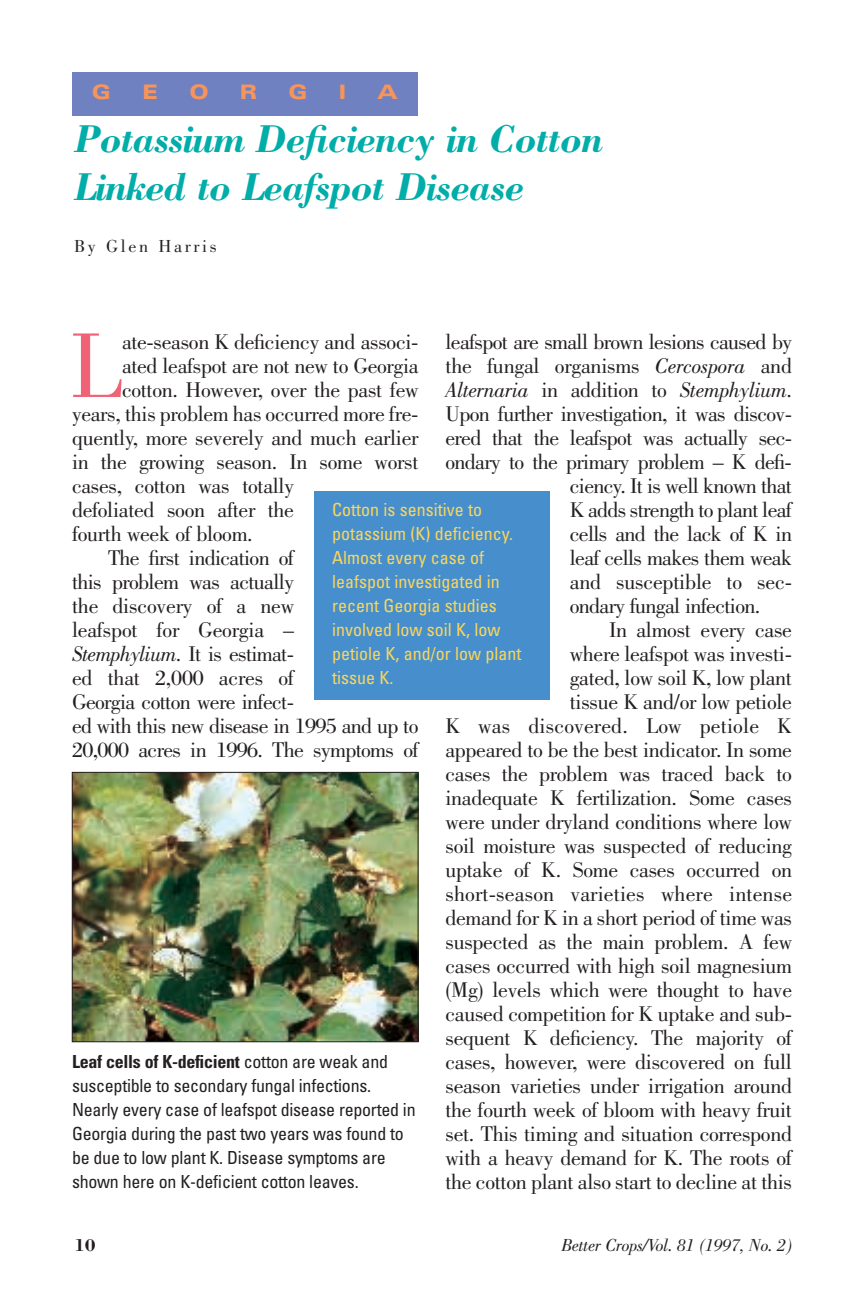
<style>
.page{position:relative;width:864px;height:1296px;background:#fff}
.page>*{position:absolute;margin:0;border:0;box-sizing:border-box;transform-origin:0 0}
.t1{font:95px "Bodoni";color:#f06377}
.t2{font:italic 700 40px/48px "Bodoni";letter-spacing:-.03em;color:#00ada8}
.t3{font:22px "Bodoni";letter-spacing:-.015em;color:#231f20}
.t4{font:22px "Bodoni";letter-spacing:.005em;color:#231f20}
.t5{font:italic 22px "Bodoni";letter-spacing:-.02em;color:#231f20}
.t6{font:900 expanded 20px "Univers";color:#f7945b}
.t7{font:condensed 18px/24px "Univers";letter-spacing:-.015em;color:#231f20}
.t8{font:condensed 18px/24px "Univers";color:#fed559}
.t9{font:italic 18px "Bodoni";letter-spacing:-.015em;color:#231f20}
.t10{font:18px "Bodoni";letter-spacing:.15em;color:#231f20}
.t11{font:700 18px "Bodoni";color:#231f20}
.s1{font-style:italic}
.s2{font-style:normal}
.s3{font-weight:700}
</style>
<div class="page">
<div style="left:72px;top:72px;width:346px;height:43px;background:#6f81c0"></div>
<div style="left:314px;top:491px;width:236px;height:209px;background:#468fcc"></div>
<img style="left:74px;top:774px;width:342px;height:266px">
<div style="left:72px;top:772px;width:346px;height:270px;border:1px solid #231f20"></div>
<p class="t6" style="left:92px;top:84px;width:21px">G</p>
<p class="t6" style="left:142px;top:84px;width:18px">E</p>
<p class="t6" style="left:189px;top:84px;width:21px">O</p>
<p class="t6" style="left:240px;top:84px;width:19px">R</p>
<p class="t6" style="left:288px;top:84px;width:21px">G</p>
<p class="t6" style="left:339px;top:84px;width:9px">I</p>
<p class="t6" style="left:377px;top:84px;width:22px">A</p>
<h2 class="t2" style="left:74px;top:119px;width:530px">Potassium Deficiency in Cotton<br>Linked to Leafspot Disease</h2>
<p class="t10" style="left:74px;top:239px;width:144px">By Glen Harris</p>
<h1 class="t1" style="left:70px;top:331px;width:54px">L</h1>
<p class="t3" style="left:122px;top:334px;width:298px">ate-season K deficiency and associ-</p>
<p class="t3" style="left:446px;top:334px;width:348px">leafspot are small brown lesions caused by</p>
<p class="t3" style="left:446px;top:358px;width:348px">the fungal organisms <span class="s1">Cercospora</span> and</p>
<p class="t5" style="left:446px;top:382px;width:348px">Alternaria <span class="s2">in addition to</span> Stemphylium<span class="s2">.</span></p>
<p class="t3" style="left:446px;top:406px;width:348px">Upon further investigation, it was discov-</p>
<p class="t3" style="left:446px;top:430px;width:348px">ered that the leafspot was actually sec-</p>
<p class="t3" style="left:446px;top:454px;width:348px">ondary to the primary problem – K defi-</p>
<p class="t3" style="left:570px;top:478px;width:224px">ciency. It is well known that</p>
<p class="t3" style="left:570px;top:502px;width:224px">K adds strength to plant leaf</p>
<p class="t3" style="left:570px;top:526px;width:224px">cells and the lack of K in</p>
<p class="t3" style="left:570px;top:550px;width:224px">leaf cells makes them weak</p>
<p class="t3" style="left:570px;top:574px;width:224px">and susceptible to sec-</p>
<p class="t3" style="left:570px;top:598px;width:192px">ondary fungal infection.</p>
<p class="t3" style="left:609px;top:622px;width:184px">In almost every case</p>
<p class="t3" style="left:570px;top:646px;width:224px">where leafspot was investi-</p>
<p class="t3" style="left:570px;top:670px;width:224px">gated, low soil K, low plant</p>
<p class="t3" style="left:570px;top:694px;width:224px">tissue K and/or low petiole</p>
<p class="t4" style="left:446px;top:718px;width:348px">K was discovered. Low petiole K</p>
<p class="t3" style="left:446px;top:742px;width:348px">appeared to be the best indicator. In some</p>
<p class="t3" style="left:446px;top:766px;width:348px">cases the problem was traced back to</p>
<p class="t3" style="left:446px;top:790px;width:348px">inadequate K fertilization. Some cases</p>
<p class="t3" style="left:446px;top:814px;width:348px">were under dryland conditions where low</p>
<p class="t3" style="left:446px;top:838px;width:348px">soil moisture was suspected of reducing</p>
<p class="t3" style="left:446px;top:862px;width:348px">uptake of K. Some cases occurred on</p>
<p class="t4" style="left:446px;top:886px;width:348px">short-season varieties where intense</p>
<p class="t3" style="left:446px;top:910px;width:348px">demand for K in a short period of time was</p>
<p class="t3" style="left:446px;top:934px;width:348px">suspected as the main problem. A few</p>
<p class="t3" style="left:446px;top:958px;width:348px">cases occurred with high soil magnesium</p>
<p class="t3" style="left:446px;top:982px;width:348px">(Mg) levels which were thought to have</p>
<p class="t3" style="left:446px;top:1006px;width:348px">caused competition for K uptake and sub-</p>
<p class="t3" style="left:446px;top:1030px;width:348px">sequent K deficiency. The majority of</p>
<p class="t3" style="left:446px;top:1054px;width:348px">cases, however, were discovered on full</p>
<p class="t3" style="left:446px;top:1078px;width:348px">season varieties under irrigation around</p>
<p class="t3" style="left:446px;top:1102px;width:348px">the fourth week of bloom with heavy fruit</p>
<p class="t3" style="left:446px;top:1126px;width:348px">set. This timing and situation correspond</p>
<p class="t3" style="left:446px;top:1150px;width:348px">with a heavy demand for K. The roots of</p>
<p class="t3" style="left:446px;top:1174px;width:348px">the cotton plant also start to decline at this</p>
<p class="t3" style="left:122px;top:358px;width:298px">ated leafspot are not new to Georgia</p>
<p class="t3" style="left:122px;top:382px;width:298px">cotton. However, over the past few</p>
<p class="t3" style="left:72px;top:406px;width:348px">years, this problem has occurred more fre-</p>
<p class="t3" style="left:72px;top:430px;width:348px">quently, more severely and much earlier</p>
<p class="t3" style="left:72px;top:454px;width:348px">in the growing season. In some worst</p>
<p class="t3" style="left:72px;top:478px;width:224px">cases, cotton was totally</p>
<p class="t3" style="left:72px;top:502px;width:224px">defoliated soon after the</p>
<p class="t3" style="left:72px;top:526px;width:182px">fourth week of bloom.</p>
<p class="t3" style="left:108px;top:550px;width:188px">The first indication of</p>
<p class="t3" style="left:72px;top:574px;width:224px">this problem was actually</p>
<p class="t3" style="left:72px;top:598px;width:224px">the discovery of a new</p>
<p class="t3" style="left:72px;top:622px;width:224px">leafspot for Georgia –</p>
<p class="t3" style="left:72px;top:646px;width:224px"><span class="s1">Stemphylium</span>. It is estimat-</p>
<p class="t3" style="left:72px;top:670px;width:224px">ed that 2,000 acres of</p>
<p class="t3" style="left:72px;top:694px;width:224px">Georgia cotton were infect-</p>
<p class="t3" style="left:72px;top:718px;width:348px">ed with this new disease in 1995 and up to</p>
<p class="t3" style="left:72px;top:742px;width:348px">20,000 acres in 1996. The symptoms of</p>
<p class="t8" style="left:332px;top:499px;width:191px">Cotton is sensitive to potassium (K) deficiency.<br>Almost every case of leafspot investigated in recent Georgia studies involved low soil K, low petiole K, and/or low plant tissue K.</p>
<p class="t7" style="left:72px;top:1051px;width:345px"><span class="s3">Leaf cells of K-deficient</span> cotton are weak and susceptible to secondary fungal infections.<br>Nearly every case of leafspot disease reported in Georgia during the past two years was found to be due to low plant K. Disease symptoms are shown here on K-deficient cotton leaves.</p>
<p class="t11" style="left:74px;top:1239px;width:23px">10</p>
<p class="t9" style="left:561px;top:1239px;width:232px">Better Crops/Vol. 81 (1997, No. 2)</p>
</div>
